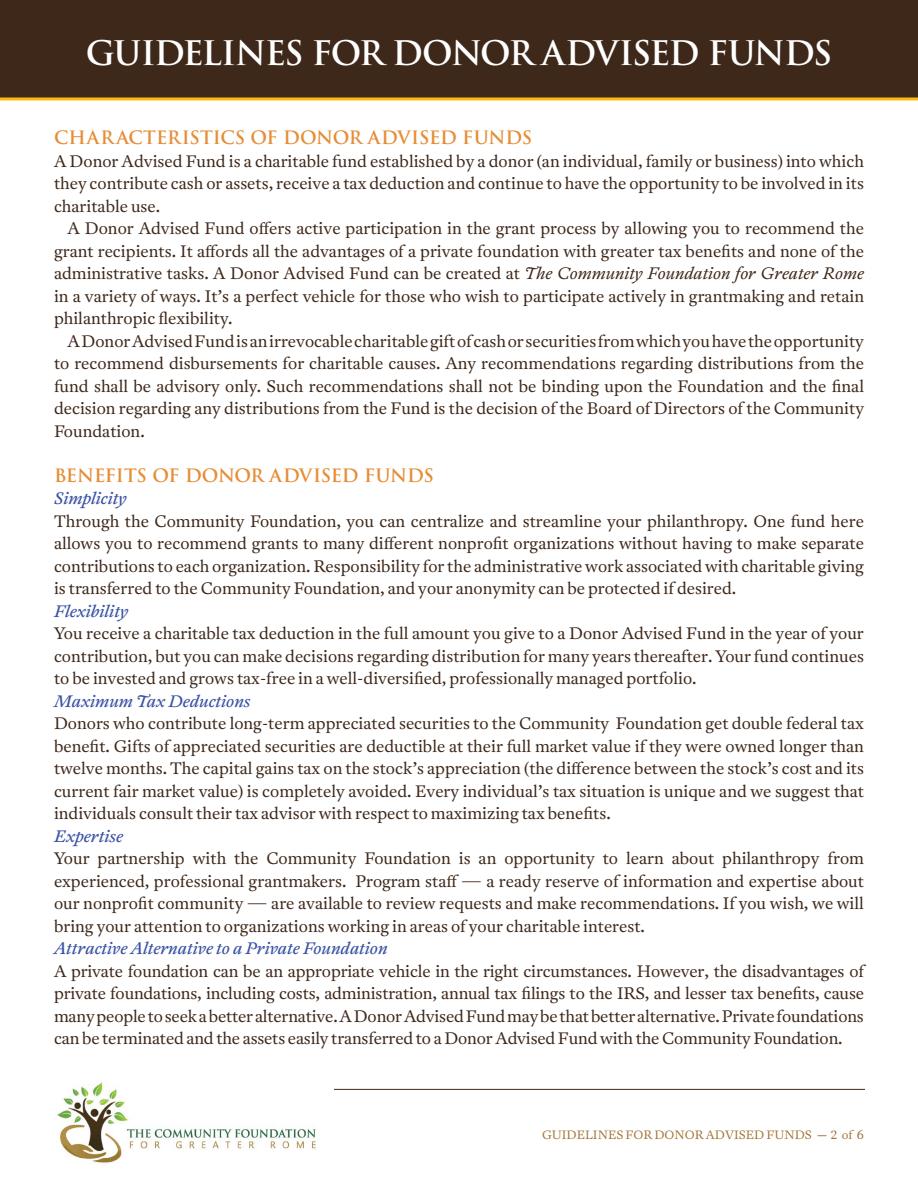
<style>
.page{position:relative;width:918px;height:1188px;background:#fff}
.page>*{position:absolute;margin:0;border:0;box-sizing:border-box;transform-origin:0 0}
.t1{font:700 33px "Trajan Pro";letter-spacing:-.05em;color:#fff}
.t2{font:700 18px "Trajan Pro";letter-spacing:-.02em;color:#e68d35}
.t3{font:300 16.5px/22.5px "Antwerp";color:#3e281a;text-align:justify}
.t4{font:italic 16.5px "Antwerp";color:#3a53a4}
.t5{font:300 12px "Antwerp";color:#a4773a}
.s1{font-style:italic}
.s2{font-family:"Helvetica Neue";font-weight:400}
</style>
<div class="page">
<hr style="left:133px;top:1089px;width:732px;height:1px;background:#3e281a">
<div style="left:0;top:0;width:918px;height:99px;background:#3e281a"></div>
<hr style="left:0;top:98px;width:918px;height:2px;background:#fdb913">
<img style="left:57px;top:1082px;width:277px;height:81px">
<h1 class="t1" style="left:86px;top:32px;width:748px">GUIDELINES FOR DONOR ADVISED FUNDS</h1>
<p class="t2" style="left:54px;top:126px;width:480px">CHARACTERISTICS OF DONOR ADVISED FUNDS</p>
<p class="t3" style="left:54px;top:149px;width:812px">A Donor Advised Fund is a charitable fund established by a donor (an individual, family or business) into which they contribute cash or assets, receive a tax deduction and continue to have the opportunity to be involved in its charitable use.</p>
<p class="t3" style="left:54px;top:217px;width:812px;text-indent:13px">A Donor Advised Fund offers active participation in the grant process by allowing you to recommend the grant recipients. It affords all the advantages of a private foundation with greater tax benefits and none of the administrative tasks. A Donor Advised Fund can be created at <span class="s1">The Community Foundation for Greater Rome </span>in a variety of ways. It’s a perfect vehicle for those who wish to participate actively in grantmaking and retain philanthropic flexibility.</p>
<p class="t3" style="left:54px;top:329px;width:812px;text-indent:13px">A Donor Advised Fund is an irrevocable charitable gift of cash or securities from which you have the opportunity to recommend disbursements for charitable causes. Any recommendations regarding distributions from the fund shall be advisory only. Such recommendations shall not be binding upon the Foundation and the final decision regarding any distributions from the Fund is the decision of the Board of Directors of the Community Foundation.</p>
<p class="t2" style="left:54px;top:464px;width:382px">BENEFITS OF DONOR ADVISED FUNDS</p>
<p class="t4" style="left:54px;top:488px;width:74px">Simplicity</p>
<p class="t3" style="left:54px;top:509px;width:812px">Through the Community Foundation, you can centralize and streamline your philanthropy. One fund here allows you to recommend grants to many different nonprofit organizations without having to make separate contributions to each organization. Responsibility for the administrative work associated with charitable giving is transferred to the Community Foundation, and your anonymity can be protected if desired.</p>
<p class="t3" style="left:54px;top:622px;width:812px">You receive a charitable tax deduction in the full amount you give to a Donor Advised Fund in the year of your contribution, but you can make decisions regarding distribution for many years thereafter. Your fund continues to be invested and grows tax-free in a well-diversified, professionally managed portfolio.</p>
<p class="t3" style="left:54px;top:712px;width:812px">Donors who contribute long-term appreciated securities to the Community Foundation get double federal tax benefit. Gifts of appreciated securities are deductible at their full market value if they were owned longer than twelve months. The capital gains tax on the stock’s appreciation (the difference between the stock’s cost and its current fair market value) is completely avoided. Every individual’s tax situation is unique and we suggest that individuals consult their tax advisor with respect to maximizing tax benefits.</p>
<p class="t3" style="left:54px;top:847px;width:812px">Your partnership with the Community Foundation is an opportunity to learn about philanthropy from experienced, professional grantmakers. Program staff — a ready reserve of information and expertise about our nonprofit community — are available to review requests and make recommendations. If you wish, we will bring your attention to organizations working in areas of your charitable interest.</p>
<p class="t3" style="left:54px;top:960px;width:812px">A private foundation can be an appropriate vehicle in the right circumstances. However, the disadvantages of private foundations, including costs, administration, annual tax filings to the IRS, and lesser tax benefits, cause many people to seek a better alternative. A Donor Advised Fund may be that better alternative. Private foundations can be terminated and the assets easily transferred to a Donor Advised Fund with the Community Foundation.</p>
<p class="t4" style="left:54px;top:600px;width:76px">Flexibility</p>
<p class="t4" style="left:54px;top:690px;width:198px">Maximum Tax Deductions</p>
<p class="t4" style="left:54px;top:825px;width:71px">Expertise</p>
<p class="t4" style="left:54px;top:938px;width:335px">Attractive Alternative to a Private Foundation</p>
<p class="t5" style="left:542px;top:1126px;width:323px">GUIDELINES FOR DONOR ADVISED FUNDS <span class="s2">—</span> 2 of 6</p>
</div>
